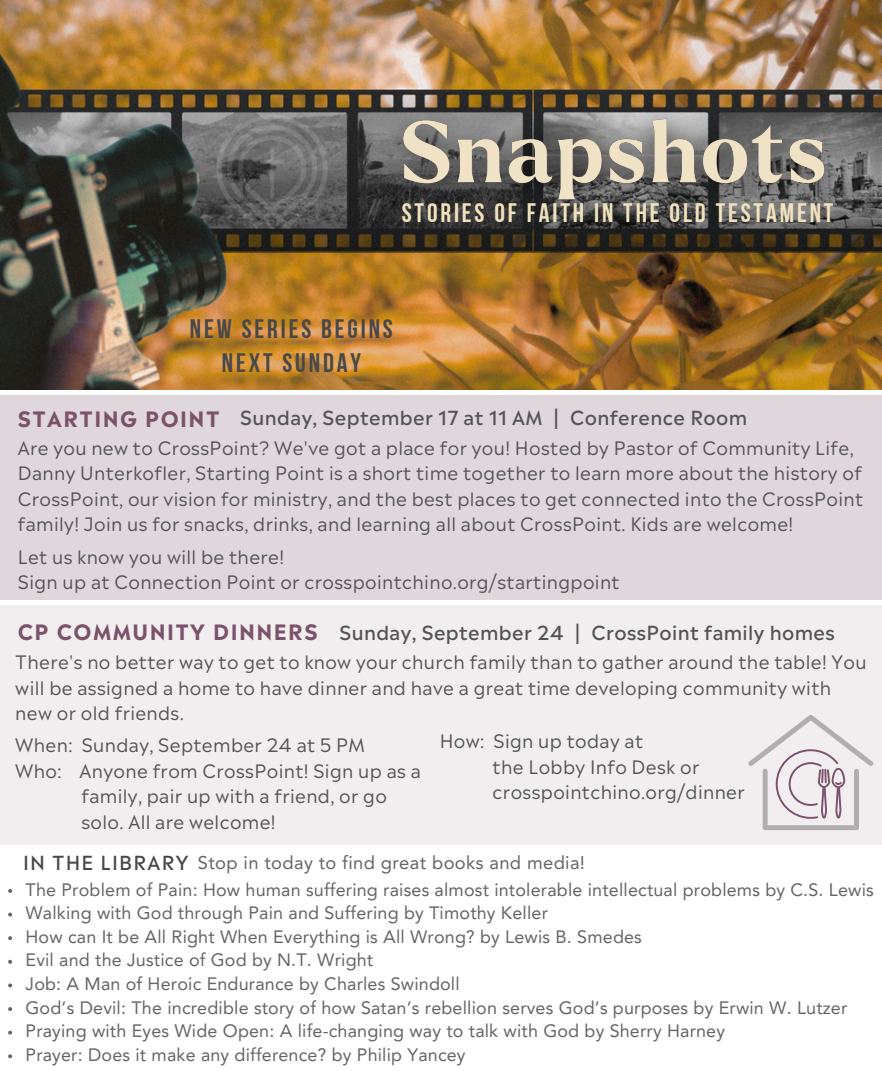
<style>
.page{position:relative;width:882px;height:1071px;background:#fff}
.page>*{position:absolute;margin:0;border:0;box-sizing:border-box;transform-origin:0 0}
.t1{font:26.6px "Bebas Neue Cyrillic";letter-spacing:.105em;color:#f0e2bc}
.t2{font:26.6px/34.5px "Bebas Neue Cyrillic";letter-spacing:.105em;color:#484848;text-align:center}
.t3{font:700 21px "Madera";letter-spacing:.065em;color:#7b5269}
.t4{font:500 19.25px "Madera";letter-spacing:.02em;color:#545454}
.t5{font:500 19.25px "Madera";letter-spacing:.065em;color:#484848}
.t6{font:18.38px/25.4px "Madera";letter-spacing:.02em;color:#545454}
.t7{font:18.38px "Avenir LT Pro";letter-spacing:.02em;color:#656565}
.t8{font:18.03px "Avenir LT Pro";letter-spacing:.01em;color:#656565}
</style>
<div class="page">
<div style="left:0;top:605px;width:882px;height:239px;background:#f2eef0"></div>
<div style="left:0;top:395px;width:882px;height:204px;background:#e0d7dc"></div>
<img style="left:0;top:0;width:882px;height:390px">
<img style="left:366px;top:85px;width:497px;height:155px">
<svg style="left:748px;top:715px;width:126px;height:115px"></svg>
<svg style="left:8px;top:889px;width:4px;height:4px"></svg>
<svg style="left:8px;top:913px;width:4px;height:4px"></svg>
<svg style="left:8px;top:936px;width:4px;height:4px"></svg>
<svg style="left:8px;top:960px;width:4px;height:4px"></svg>
<svg style="left:8px;top:983px;width:4px;height:4px"></svg>
<svg style="left:8px;top:1007px;width:4px;height:4px"></svg>
<svg style="left:8px;top:1031px;width:4px;height:4px"></svg>
<svg style="left:8px;top:1054px;width:4px;height:4px"></svg>
<p class="t1" style="left:402px;top:202px;width:433px">STORIES OF FAITH IN THE OLD TESTAMENT</p>
<p class="t2" style="left:190px;top:314px;width:204px">NEW SERIES BEGINS<br>NEXT SUNDAY</p>
<p class="t3" style="left:18px;top:400px;width:203px">STARTING POINT</p>
<p class="t4" style="left:240px;top:401px;width:509px">Sunday, September 17 at 11 AM | Conference Room</p>
<p class="t6" style="left:18px;top:433px;width:847px">Are you new to CrossPoint? We've got a place for you! Hosted by Pastor of Community Life, Danny Unterkofler, Starting Point is a short time together to learn more about the history of CrossPoint, our vision for ministry, and the best places to get connected into the CrossPoint family! Join us for snacks, drinks, and learning all about CrossPoint. Kids are welcome!</p>
<p class="t6" style="left:18px;top:542px;width:268px">Let us know you will be there!</p>
<p class="t6" style="left:18px;top:567px;width:603px">Sign up at Connection Point or crosspointchino.org/startingpoint</p>
<p class="t3" style="left:18px;top:614px;width:301px">CP COMMUNITY DINNERS</p>
<p class="t4" style="left:339px;top:616px;width:497px">Sunday, September 24 | CrossPoint family homes</p>
<p class="t6" style="left:15px;top:647px;width:853px">There's no better way to get to know your church family than to gather around the table! You will be assigned a home to have dinner and have a great time developing community with new or old friends.</p>
<p class="t6" style="left:15px;top:730px;width:351px">When: Sunday, September 24 at 5 PM</p>
<p class="t6" style="left:15px;top:756px;width:407px">Who: Anyone from CrossPoint! Sign up as a</p>
<p class="t6" style="left:81px;top:781px;width:307px">family, pair up with a friend, or go</p>
<p class="t6" style="left:81px;top:807px;width:196px">solo. All are welcome!</p>
<p class="t6" style="left:440px;top:726px;width:205px">How: Sign up today at</p>
<p class="t6" style="left:493px;top:752px;width:208px">the Lobby Info Desk or</p>
<p class="t6" style="left:493px;top:777px;width:254px">crosspointchino.org/dinner</p>
<p class="t5" style="left:23px;top:845px;width:167px">IN THE LIBRARY</p>
<p class="t7" style="left:198px;top:855px;width:389px">Stop in today to find great books and media!</p>
<p class="t8" style="left:26px;top:882px;width:850px">The Problem of Pain: How human suffering raises almost intolerable intellectual problems by C.S. Lewis</p>
<p class="t8" style="left:26px;top:906px;width:524px">Walking with God through Pain and Suffering by Timothy Keller</p>
<p class="t8" style="left:26px;top:929px;width:618px">How can It be All Right When Everything is All Wrong? by Lewis B. Smedes</p>
<p class="t8" style="left:26px;top:953px;width:349px">Evil and the Justice of God by N.T. Wright</p>
<p class="t8" style="left:26px;top:976px;width:436px">Job: A Man of Heroic Endurance by Charles Swindoll</p>
<p class="t8" style="left:26px;top:1000px;width:823px">God’s Devil: The incredible story of how Satan’s rebellion serves God’s purposes by Erwin W. Lutzer</p>
<p class="t8" style="left:26px;top:1024px;width:701px">Praying with Eyes Wide Open: A life-changing way to talk with God by Sherry Harney</p>
<p class="t8" style="left:26px;top:1047px;width:442px">Prayer: Does it make any difference? by Philip Yancey</p>
</div>
